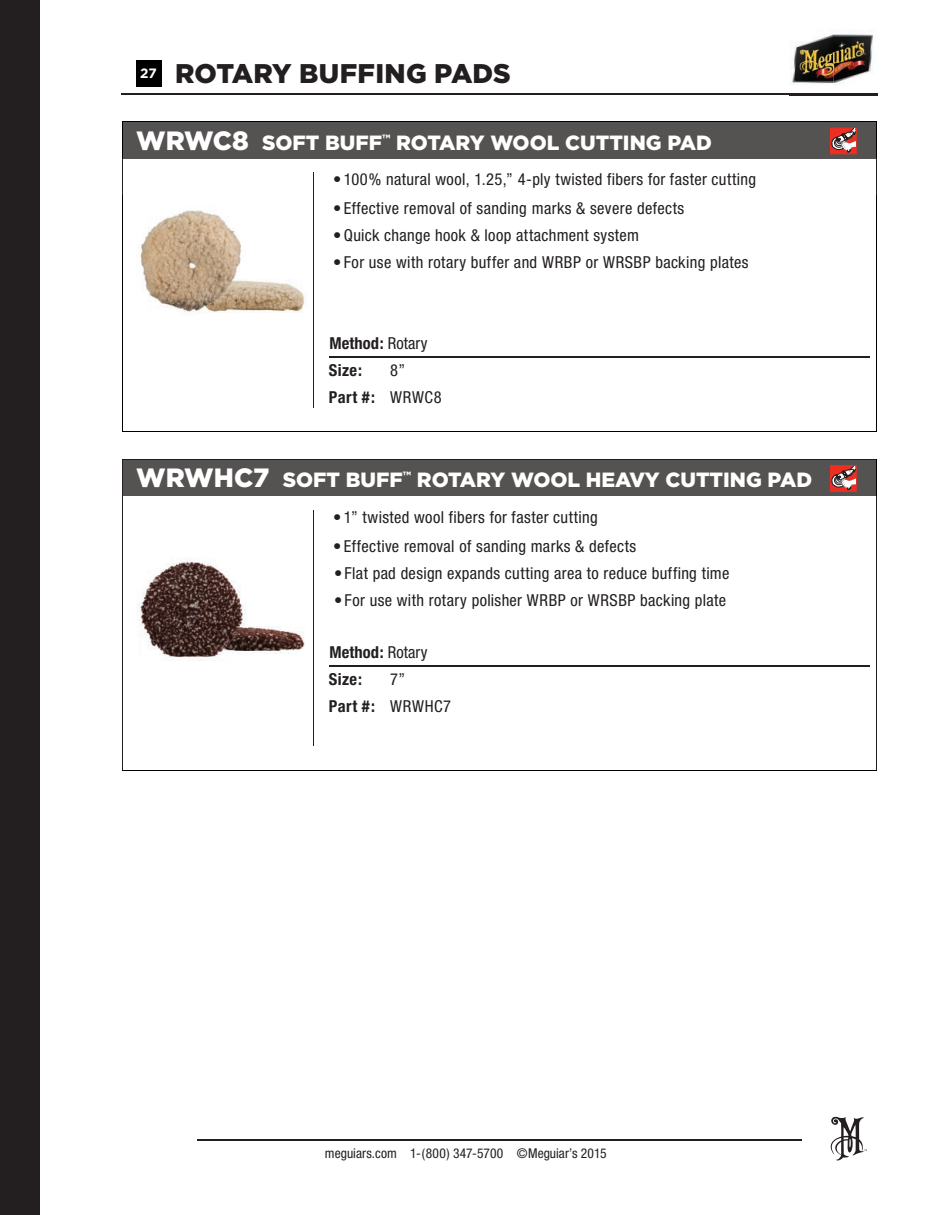
<style>
.page{position:relative;width:945px;height:1215px;background:#fff}
.page>*{position:absolute;margin:0;border:0;box-sizing:border-box;transform-origin:0 0}
.t1{font:900 27px "Gotham";letter-spacing:.005em;color:#231f20}
.t2{font:900 20.55px "Gotham";color:#fff}
.t3{font:condensed 16.5px/27px "Helvetica Neue";letter-spacing:.025em;color:#231f20}
.t4{font:700 condensed 16.5px/27px "Helvetica Neue";letter-spacing:.01em;color:#231f20}
.t5{font:condensed 13.5px "Helvetica Neue";letter-spacing:.005em;color:#231f20}
.t6{font:700 13.5px "Gotham";color:#fff}
.s1{font-size:26.4px}
.s2{font-weight:400}
.s3{font-weight:700}
</style>
<div class="page">
<div style="left:136px;top:60px;width:25px;height:27px;background:#000"></div>
<hr style="left:122px;top:94px;width:756px;height:1px;background:#231f20">
<img style="left:790px;top:34px;width:88px;height:62px">
<img style="left:790px;top:94px;width:88px;height:1px">
<div style="left:0;top:0;width:40px;height:1215px;background:#231f20"></div>
<hr style="left:197px;top:1139px;width:605px;height:1px;background:#231f20">
<svg style="left:830px;top:1117px;width:37px;height:43px"></svg>
<div style="left:123px;top:122px;width:753px;height:37px;background:#555252"></div>
<hr style="left:122px;top:122px;width:201px;height:1px;background:#000">
<hr style="left:122px;top:122px;width:1px;height:37px;background:#000">
<hr style="left:323px;top:122px;width:554px;height:1px;background:#000">
<hr style="left:876px;top:122px;width:1px;height:37px;background:#000">
<svg style="left:122px;top:195px;width:1px;height:189px"></svg>
<svg style="left:876px;top:195px;width:1px;height:189px"></svg>
<hr style="left:122px;top:384px;width:1px;height:47px;background:#000">
<hr style="left:876px;top:384px;width:1px;height:47px;background:#000">
<hr style="left:122px;top:431px;width:201px;height:1px;background:#000">
<hr style="left:323px;top:431px;width:554px;height:1px;background:#000">
<hr style="left:122px;top:159px;width:1px;height:36px;background:#231f20">
<hr style="left:876px;top:159px;width:1px;height:36px;background:#231f20">
<div style="left:830px;top:128px;width:26px;height:26px;border:1px solid #ee2e22"></div>
<svg style="left:832px;top:129px;width:24px;height:24px"></svg>
<hr style="left:330px;top:356px;width:540px;height:1px;background:#231f20">
<div style="left:123px;top:459px;width:753px;height:37px;background:#555252"></div>
<hr style="left:122px;top:459px;width:201px;height:1px;background:#231f20">
<hr style="left:122px;top:460px;width:1px;height:36px;background:#231f20">
<hr style="left:323px;top:459px;width:554px;height:1px;background:#231f20">
<hr style="left:122px;top:496px;width:1px;height:37px;background:#231f20">
<hr style="left:876px;top:496px;width:1px;height:37px;background:#231f20">
<svg style="left:122px;top:533px;width:1px;height:160px"></svg>
<svg style="left:876px;top:533px;width:1px;height:160px"></svg>
<hr style="left:122px;top:693px;width:1px;height:77px;background:#231f20">
<hr style="left:876px;top:693px;width:1px;height:77px;background:#231f20">
<hr style="left:876px;top:460px;width:1px;height:36px;background:#000">
<hr style="left:122px;top:770px;width:201px;height:1px;background:#000">
<hr style="left:323px;top:770px;width:554px;height:1px;background:#000">
<div style="left:830px;top:465px;width:26px;height:27px;border:1px solid #ee2e22"></div>
<svg style="left:832px;top:466px;width:24px;height:24px"></svg>
<hr style="left:330px;top:665px;width:540px;height:1px;background:#231f20">
<hr style="left:313px;top:173px;width:1px;height:235px;background:#231f20">
<hr style="left:313px;top:510px;width:1px;height:235px;background:#231f20">
<img style="left:245px;top:280px;width:60px;height:33px">
<img style="left:140px;top:210px;width:105px;height:104px">
<img style="left:247px;top:626px;width:58px;height:26px">
<img style="left:137px;top:561px;width:110px;height:100px">
<p class="t6" style="left:140px;top:66px;width:18px">27</p>
<h1 class="t1" style="left:175px;top:58px;width:337px">ROTARY BUFFING PADS</h1>
<p class="t2" style="left:136px;top:131px;width:577px"><span class="s1">WRWC8</span> SOFT BUFF<sup>™</sup> ROTARY WOOL CUTTING PAD</p>
<p class="t3" style="left:333px;top:166px;width:424px">• 100% natural wool, 1.25,” 4-ply twisted fibers for faster cutting</p>
<p class="t3" style="left:333px;top:195px;width:352px">• Effective removal of sanding marks &amp; severe defects</p>
<p class="t3" style="left:333px;top:222px;width:307px">• Quick change hook &amp; loop attachment system</p>
<p class="t3" style="left:333px;top:249px;width:417px">• For use with rotary buffer and WRBP or WRSBP backing plates</p>
<p class="t4" style="left:329px;top:330px;width:100px">Method: <span class="s2">Rotary<br></span>Size:</p>
<p class="t3" style="left:329px;top:357px;width:114px;text-indent:61px">8”<br><span class="s3">Part #:</span> WRWC8</p>
<p class="t2" style="left:136px;top:468px;width:678px"><span class="s1">WRWHC7</span> SOFT BUFF<sup>™</sup> ROTARY WOOL HEAVY CUTTING PAD</p>
<p class="t3" style="left:333px;top:503px;width:266px">• 1” twisted wool fibers for faster cutting</p>
<p class="t3" style="left:333px;top:532px;width:305px">• Effective removal of sanding marks &amp; defects</p>
<p class="t3" style="left:334px;top:559px;width:397px">• Flat pad design expands cutting area to reduce buffing time</p>
<p class="t3" style="left:334px;top:586px;width:394px">• For use with rotary polisher WRBP or WRSBP backing plate</p>
<p class="t4" style="left:329px;top:638px;width:100px">Method: <span class="s2">Rotary<br></span>Size:</p>
<p class="t3" style="left:329px;top:666px;width:124px;text-indent:61px">7”<br><span class="s3">Part #:</span> WRWHC7</p>
<p class="t5" style="left:325px;top:1145px;width:283px">meguiars.com 1-(800) 347-5700 ©Meguiar’s 2015</p>
</div>
